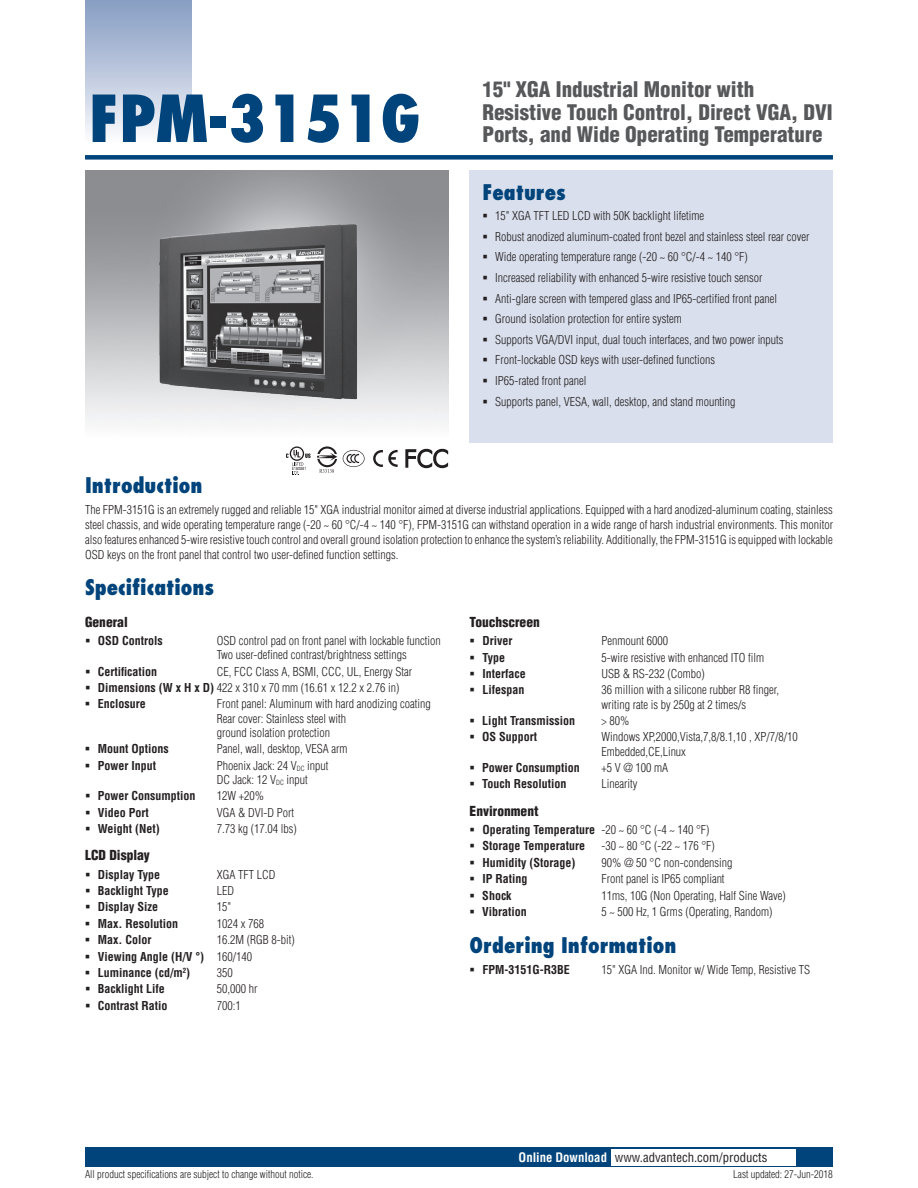
<style>
.page{position:relative;width:918px;height:1188px;background:#fff}
.page>*{position:absolute;margin:0;border:0;box-sizing:border-box;transform-origin:0 0}
.t1{font:800 condensed 63px "Futura";color:#00447b}
.t2{font:900 condensed 21px/22.5px "Helvetica";color:#57585a}
.t3{font:800 condensed 21px "Futura";color:#00447b}
.t4{font:900 condensed 13.5px "Helvetica";color:#231f20}
.t5{font:condensed 12.75px "Helvetica";color:#231f20}
.t6{font:300 condensed 12px/20.7px "Helvetica";color:#231f20}
.t7{font:700 condensed 12px/16.4px "Helvetica";color:#231f20}
.t8{font:300 condensed 10.5px "Helvetica";color:#231f20}
.s1{font-weight:700}
.s2{font-weight:300}
.s3{font-weight:700;color:#fff}
</style>
<div class="page">
<div style="left:85px;top:155px;width:748px;height:5px;background:#00447b"></div>
<div style="left:85px;top:1147px;width:748px;height:20px;background:#00447b"></div>
<div style="left:611px;top:1149px;width:184px;height:16px;background:#fff"></div>
<div style="left:470px;top:170px;width:363px;height:272px;background:#d9dfec"></div>
<div style="left:85px;top:0;width:106px;height:143px;background:linear-gradient(to bottom,#849bc1,#f9fafc)"></div>
<img style="left:123px;top:194px;width:288px;height:215px">
<svg style="left:286px;top:446px;width:25px;height:29px"></svg>
<svg style="left:317px;top:446px;width:20px;height:27px"></svg>
<svg style="left:343px;top:450px;width:22px;height:17px"></svg>
<svg style="left:373px;top:450px;width:25px;height:17px"></svg>
<svg style="left:405px;top:448px;width:43px;height:21px"></svg>
<h1 class="t1" style="left:89px;top:78px;width:333px">FPM-3151G</h1>
<h2 class="t2" style="left:482px;top:78px;width:352px">15" XGA Industrial Monitor with<br>Resistive Touch Control, Direct VGA, DVI<br>Ports, and Wide Operating Temperature</h2>
<h2 class="t3" style="left:482px;top:178px;width:85px">Features</h2>
<p class="t6" style="left:495px;top:205px;width:316px">15" XGA TFT LED LCD with 50K backlight lifetime<br>Robust anodized aluminum-coated front bezel and stainless steel rear cover Wide operating temperature range (-20 ~ 60 °C/-4 ~ 140 °F)<br>Increased reliability with enhanced 5-wire resistive touch sensor<br>Anti-glare screen with tempered glass and IP65-certified front panel Ground isolation protection for entire system<br>Supports VGA/DVI input, dual touch interfaces, and two power inputs Front-lockable OSD keys with user-defined functions<br>IP65-rated front panel<br>Supports panel, VESA, wall, desktop, and stand mounting</p>
<h2 class="t3" style="left:85px;top:472px;width:119px">Introduction</h2>
<p class="t6" style="left:85px;top:503px;width:749px;line-height:15px;text-align:justify">The FPM-3151G is an extremely rugged and reliable 15" XGA industrial monitor aimed at diverse industrial applications. Equipped with a hard anodized-aluminum coating, stainless steel chassis, and wide operating temperature range (-20 ~ 60 °C/-4 ~ 140 °F), FPM-3151G can withstand operation in a wide range of harsh industrial environments. This monitor also features enhanced 5-wire resistive touch control and overall ground isolation protection to enhance the system’s reliability. Additionally, the FPM-3151G is equipped with lockable OSD keys on the front panel that control two user-defined function settings.</p>
<h2 class="t3" style="left:85px;top:574px;width:131px">Specifications</h2>
<p class="t4" style="left:85px;top:613px;width:44px">General</p>
<p class="t7" style="left:98px;top:632px;width:67px">OSD Controls</p>
<p class="t6" style="left:217px;top:633px;width:225px;line-height:14.2px">OSD control pad on front panel with lockable function<br>Two user-defined contrast/brightness settings</p>
<p class="t7" style="left:98px;top:663px;width:61px">Certification</p>
<p class="t6" style="left:98px;top:663px;width:316px;line-height:16.4px;text-indent:119px">CE, FCC Class A, BSMI, CCC, UL, Energy Star<br><span class="s1">Dimensions (W x H x D)</span> 422 x 310 x 70 mm (16.61 x 12.2 x 2.76 in)<br><span class="s1">Enclosure</span></p>
<p class="t6" style="left:217px;top:697px;width:215px;line-height:14.2px">Front panel: Aluminum with hard anodizing coating<br>Rear cover: Stainless steel with<br>ground isolation protection</p>
<p class="t7" style="left:98px;top:741px;width:73px">Mount Options</p>
<p class="t6" style="left:217px;top:739px;width:132px">Panel, wall, desktop, VESA arm</p>
<p class="t7" style="left:98px;top:757px;width:60px">Power Input</p>
<p class="t6" style="left:217px;top:758px;width:113px;line-height:14.2px">Phoenix Jack: 24 V<sub>DC</sub> input<br>DC Jack: 12 V<sub>DC</sub> input</p>
<p class="t7" style="left:98px;top:788px;width:99px">Power Consumption</p>
<p class="t6" style="left:217px;top:786px;width:49px">12W +20%</p>
<p class="t7" style="left:98px;top:804px;width:53px">Video Port</p>
<p class="t6" style="left:217px;top:802px;width:79px">VGA &amp; DVI-D Port</p>
<p class="t7" style="left:98px;top:820px;width:64px">Weight (Net)</p>
<p class="t6" style="left:217px;top:818px;width:81px">7.73 kg (17.04 lbs)</p>
<p class="t4" style="left:85px;top:847px;width:66px">LCD Display</p>
<p class="t7" style="left:98px;top:866px;width:64px">Display Type</p>
<p class="t6" style="left:217px;top:864px;width:60px">XGA TFT LCD</p>
<p class="t7" style="left:98px;top:882px;width:73px">Backlight Type</p>
<p class="t6" style="left:217px;top:880px;width:19px">LED</p>
<p class="t7" style="left:98px;top:899px;width:62px">Display Size</p>
<p class="t6" style="left:217px;top:897px;width:16px">15"</p>
<p class="t7" style="left:98px;top:915px;width:82px">Max. Resolution</p>
<p class="t6" style="left:217px;top:913px;width:49px">1024 x 768</p>
<p class="t7" style="left:98px;top:932px;width:55px">Max. Color</p>
<p class="t7" style="left:98px;top:932px;width:199px;text-indent:119px"><span class="s2">16.2M (RGB 8-bit)<br></span>Viewing Angle (H/V °) <span class="s2">160/140<br></span>Luminance (cd/m<sup>2</sup>)</p>
<p class="t6" style="left:217px;top:962px;width:17px">350</p>
<p class="t7" style="left:98px;top:981px;width:69px">Backlight Life</p>
<p class="t6" style="left:217px;top:979px;width:42px">50,000 hr</p>
<p class="t7" style="left:98px;top:997px;width:71px">Contrast Ratio</p>
<p class="t6" style="left:217px;top:995px;width:25px">700:1</p>
<p class="t4" style="left:470px;top:613px;width:72px">Touchscreen</p>
<p class="t7" style="left:482px;top:633px;width:31px">Driver</p>
<p class="t6" style="left:601px;top:631px;width:68px">Penmount 6000</p>
<p class="t7" style="left:482px;top:649px;width:24px">Type</p>
<p class="t6" style="left:601px;top:647px;width:164px">5-wire resistive with enhanced ITO film</p>
<p class="t7" style="left:482px;top:665px;width:45px">Interface</p>
<p class="t6" style="left:601px;top:663px;width:105px">USB &amp; RS-232 (Combo)</p>
<p class="t7" style="left:482px;top:682px;width:43px">Lifespan</p>
<p class="t6" style="left:601px;top:683px;width:179px;line-height:14.2px">36 million with a silicone rubber R8 finger, writing rate is by 250g at 2 times/s</p>
<p class="t7" style="left:482px;top:712px;width:94px">Light Transmission</p>
<p class="t6" style="left:601px;top:710px;width:29px">&gt; 80%</p>
<p class="t7" style="left:482px;top:729px;width:57px">OS Support</p>
<p class="t6" style="left:601px;top:730px;width:198px;line-height:14.2px">Windows XP,2000,Vista,7,8/8.1,10 , XP/7/8/10<br>Embedded,CE,Linux</p>
<p class="t7" style="left:482px;top:759px;width:99px">Power Consumption</p>
<p class="t6" style="left:601px;top:757px;width:68px">+5 V @ 100 mA</p>
<p class="t7" style="left:482px;top:776px;width:86px">Touch Resolution</p>
<p class="t6" style="left:601px;top:774px;width:37px">Linearity</p>
<p class="t4" style="left:470px;top:802px;width:70px">Environment</p>
<p class="t7" style="left:482px;top:821px;width:229px">Operating Temperature <span class="s2">-20 ~ 60 °C (-4 ~ 140 °F)<br></span>Storage Temperature</p>
<p class="t6" style="left:601px;top:836px;width:115px">-30 ~ 80 °C (-22 ~ 176 °F)</p>
<p class="t7" style="left:482px;top:854px;width:94px">Humidity (Storage)</p>
<p class="t6" style="left:601px;top:852px;width:132px">90% @ 50 °C non-condensing</p>
<p class="t7" style="left:482px;top:871px;width:47px">IP Rating</p>
<p class="t6" style="left:601px;top:868px;width:125px">Front panel is IP65 compliant</p>
<p class="t7" style="left:482px;top:887px;width:31px">Shock</p>
<p class="t6" style="left:601px;top:885px;width:186px">11ms, 10G (Non Operating, Half Sine Wave)</p>
<p class="t7" style="left:482px;top:903px;width:46px">Vibration</p>
<p class="t6" style="left:601px;top:901px;width:173px">5 ~ 500 Hz, 1 Grms (Operating, Random)</p>
<h2 class="t3" style="left:470px;top:932px;width:208px">Ordering Information</h2>
<p class="t7" style="left:482px;top:961px;width:89px">FPM-3151G-R3BE</p>
<p class="t6" style="left:601px;top:959px;width:210px">15" XGA Ind. Monitor w/ Wide Temp, Resistive TS</p>
<p class="t5" style="left:519px;top:1150px;width:250px"><span class="s3">Online Download</span> www.advantech.com/products</p>
<p class="t8" style="left:85px;top:1168px;width:230px">All product specifications are subject to change without notice.</p>
<p class="t8" style="left:733px;top:1168px;width:101px">Last updated: 27-Jun-2018</p>
</div>
